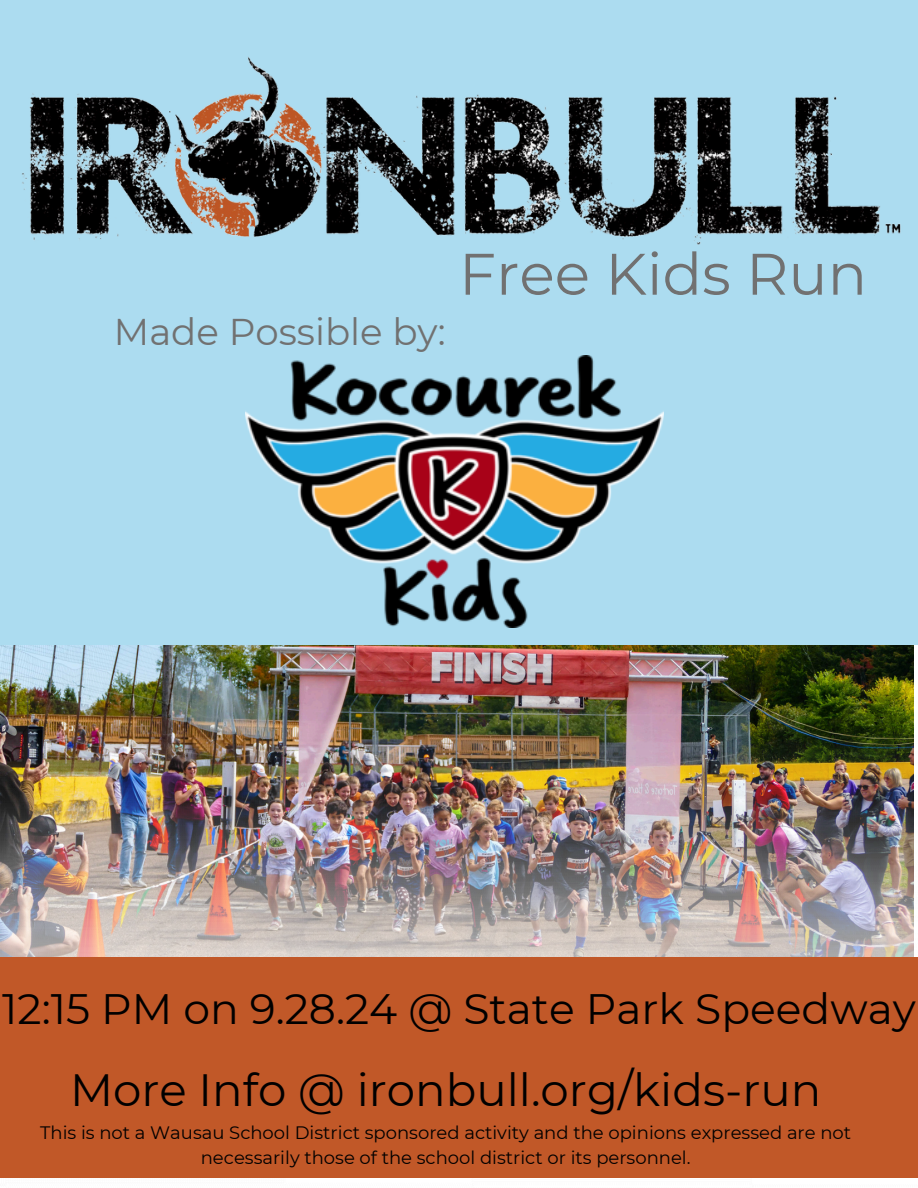
<style>
.page{position:relative;width:918px;height:1188px;background:#fff}
.page>*{position:absolute;margin:0;border:0;box-sizing:border-box;transform-origin:0 0}
.t1{font:58.5px "Montserrat";color:#717171}
.t2{font:45.15px "Montserrat";color:#010000}
.t3{font:42.45px "Montserrat";color:#010000}
.t4{font:37.2px "Montserrat";color:#717171}
.t5{font:18px/24.8px "Montserrat";color:#010000;text-align:center}
</style>
<div class="page">
<img style="left:0;top:645px;width:914px;height:78px">
<div style="left:0;top:0;width:918px;height:645px;background:#acdcf0"></div>
<img style="left:22px;top:57px;width:879px;height:188px">
<img style="left:0;top:723px;width:918px;height:235px">
<img style="left:246px;top:355px;width:417px;height:272px">
<div style="left:0;top:958px;width:918px;height:220px;background:#c15828"></div>
<p class="t4" style="left:114px;top:309px;width:333px">Made Possible by:</p>
<p class="t1" style="left:459px;top:238px;width:410px">Free Kids Run</p>
<h2 class="t3" style="left:2px;top:983px;width:915px">12:15 PM on 9.28.24 @ State Park Speedway</h2>
<p class="t2" style="left:70px;top:1062px;width:753px">More Info @ ironbull.org/kids-run</p>
<p class="t5" style="left:40px;top:1121px;width:813px">This is not a Wausau School District sponsored activity and the opinions expressed are not necessarily those of the school district or its personnel.</p>
</div>
